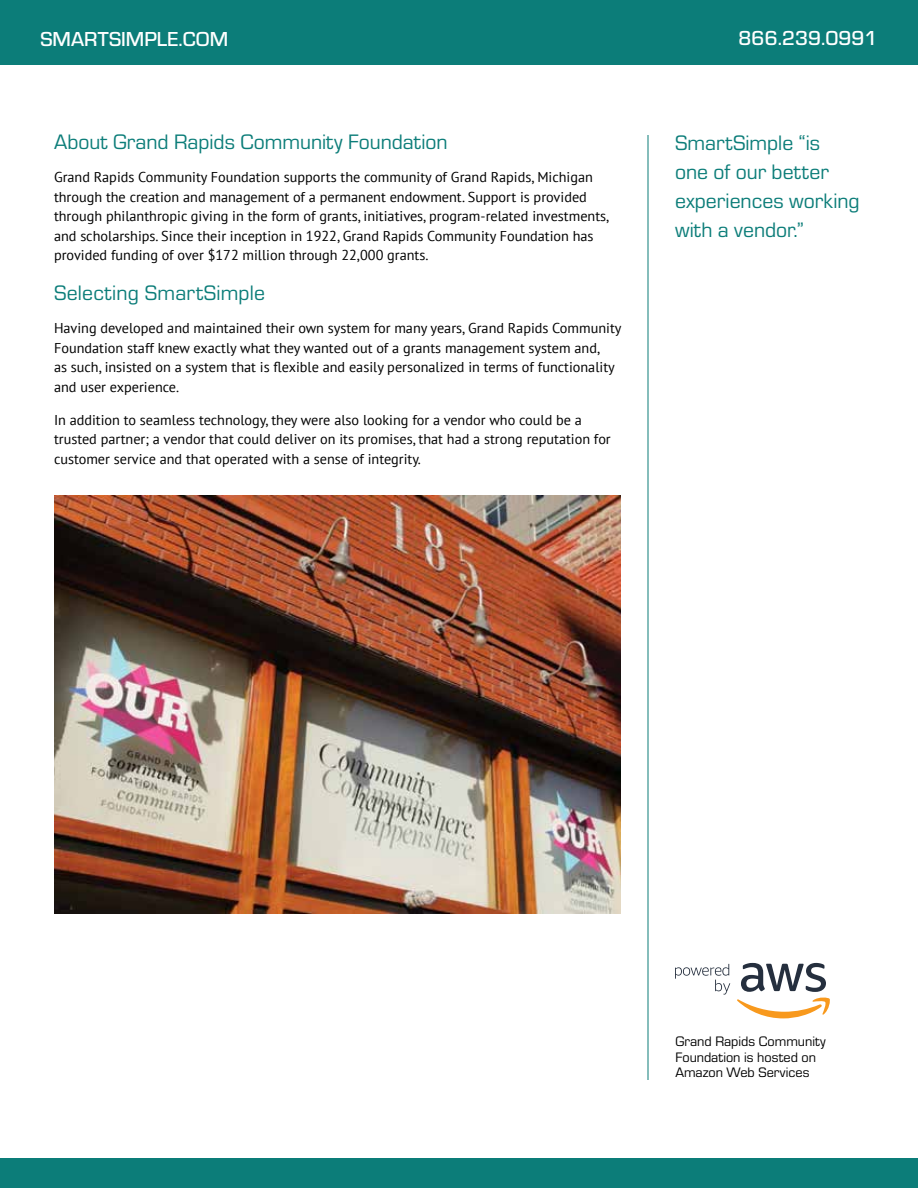
<style>
.page{position:relative;width:918px;height:1188px;background:#fff}
.page>*{position:absolute;margin:0;border:0;box-sizing:border-box;transform-origin:0 0}
.t1{font:21.75px/29.2px "Eurostile";color:#0c7d79}
.t2{font:500 21px "Eurostile";color:#fff}
.t3{font:14.25px/19.5px "PT Sans";color:#000}
.t4{font:14.25px/15.8px "Eurostile";color:#000}
</style>
<div class="page">
<div style="left:0;top:0;width:918px;height:65px;background:#0c7d79"></div>
<div style="left:0;top:1158px;width:918px;height:30px;background:#0c7d79"></div>
<svg style="left:737px;top:963px;width:93px;height:55px"></svg>
<svg style="left:675px;top:964px;width:55px;height:31px"></svg>
<hr style="left:648px;top:135px;width:1px;height:945px;background:#0c7d79">
<img style="left:54px;top:495px;width:567px;height:418px">
<h2 class="t2" style="left:40px;top:25px;width:189px">SMARTSIMPLE.COM</h2>
<h2 class="t2" style="left:739px;top:24px;width:141px">866.239.0991</h2>
<h1 class="t1" style="left:54px;top:127px;width:395px">About Grand Rapids Community Foundation</h1>
<p class="t3" style="left:54px;top:167px;width:557px">Grand Rapids Community Foundation supports the community of Grand Rapids, Michigan through the creation and management of a permanent endowment. Support is provided through philanthropic giving in the form of grants, initiatives, program-related investments, and scholarships. Since their inception in 1922, Grand Rapids Community Foundation has provided funding of over $172 million through 22,000 grants.</p>
<h1 class="t1" style="left:54px;top:278px;width:213px">Selecting SmartSimple</h1>
<p class="t3" style="left:54px;top:318px;width:569px">Having developed and maintained their own system for many years, Grand Rapids Community Foundation staff knew exactly what they wanted out of a grants management system and,<br>as such, insisted on a system that is flexible and easily personalized in terms of functionality and user experience.</p>
<p class="t3" style="left:54px;top:410px;width:558px">In addition to seamless technology, they were also looking for a vendor who could be a trusted partner; a vendor that could deliver on its promises, that had a strong reputation for customer service and that operated with a sense of integrity.</p>
<h1 class="t1" style="left:675px;top:127px;width:186px">SmartSimple “is<br>one of our better experiences working with a vendor.”</h1>
<p class="t4" style="left:675px;top:1033px;width:152px">Grand Rapids Community<br>Foundation is hosted on<br>Amazon Web Services</p>
</div>
